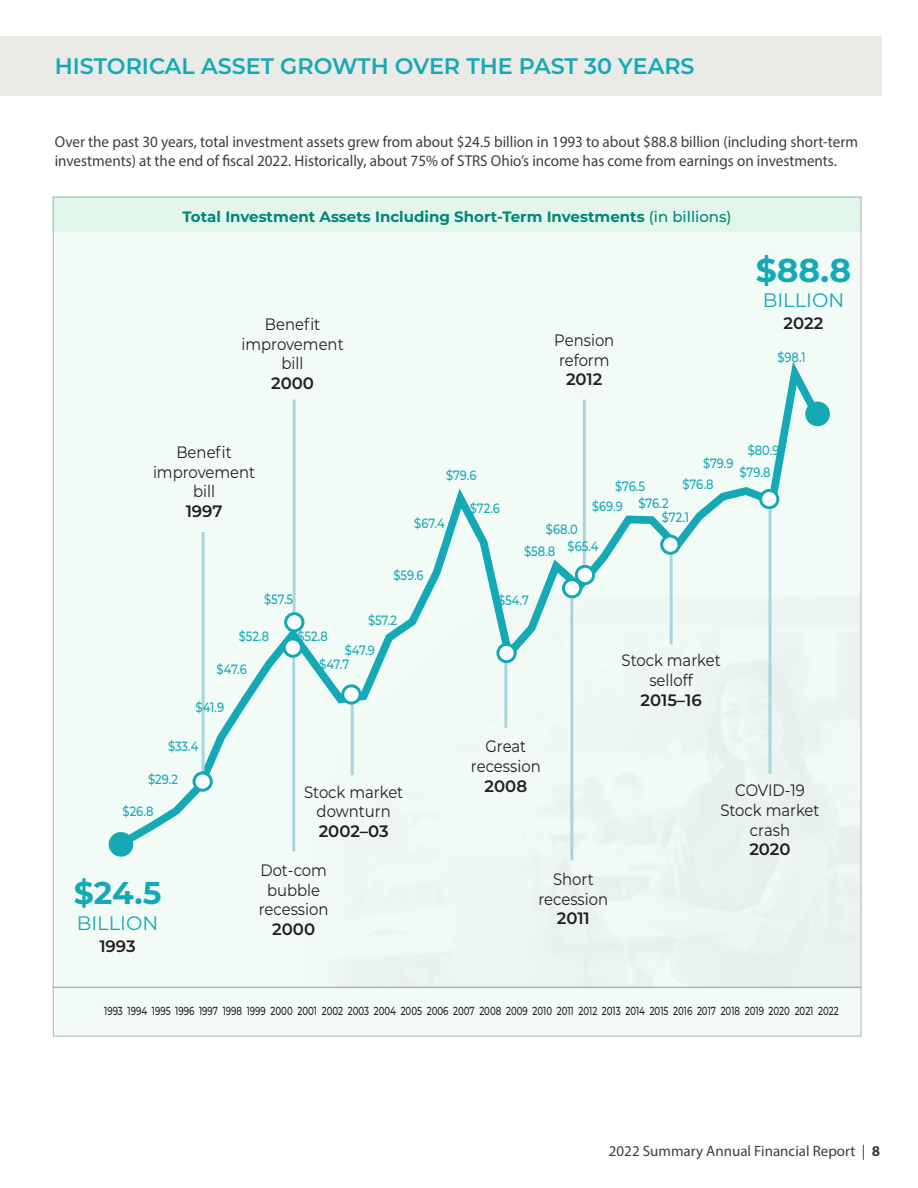
<style>
.page{position:relative;width:918px;height:1188px;background:#fff}
.page>*{position:absolute;margin:0;border:0;box-sizing:border-box;transform-origin:0 0}
.t1{font:700 33px "Montserrat";color:#15a9b6}
.t2{font:700 31.5px "Montserrat";color:#15a9b6}
.HEADER_-_SAFR{font:600 22.5px "Montserrat";color:#15a9b6}
.t3{font:19.5px "Montserrat";color:#15a9b6}
.EVENT{font:16.5px/19.8px "Montserrat";color:#231f20;text-align:center;scale:.9 1}
.EVENT-2{font:600 16.5px "Montserrat";letter-spacing:-.005em;color:#231f20}
.BODY_-_SAFR{font:15.75px/18.9px "Myriad Pro";color:#3e3e3f;scale:.96 1}
.t4{font:700 15px "Montserrat";color:#008774}
.t5{font:15px "Myriad Pro";color:#3e3e3f}
.ASSETS{font:500 13.5px "Montserrat";letter-spacing:-.005em;color:#15a9b6;scale:.85 1}
.EVENT-3{font:500 11.7px "Montserrat";color:#231f20;scale:.74 1}
.s1{font-weight:500}
.s2{font-weight:700}
</style>
<div class="page">
<div style="left:54px;top:231px;width:807px;height:805px;background:#f3fbf7"></div>
<div style="left:0;top:36px;width:881px;height:59px;background:#eaeae7"></div>
<div style="left:52px;top:197px;width:810px;height:35px;background:#e2f6eb"></div>
<svg style="left:116px;top:361px;width:711px;height:490px"></svg>
<div style="left:109px;top:832px;width:24px;height:25px;background:#15a9b6;border-radius:50%"></div>
<div style="left:805px;top:402px;width:25px;height:24px;background:#15a9b6;border-radius:50%"></div>
<hr style="left:52px;top:987px;width:809px;height:1px;background:#b2b3b7">
<hr style="left:670px;top:555px;width:3px;height:90px;background:#abd5dd">
<hr style="left:292px;top:643px;width:3px;height:208px;background:#abd5dd">
<svg style="left:284px;top:639px;width:18px;height:17px"></svg>
<div style="left:283px;top:637px;width:20px;height:21px;border:3px solid #15a9b6;border-radius:50%"></div>
<div style="left:576px;top:566px;width:18px;height:18px;background:#fff;border-radius:50%"></div>
<div style="left:575px;top:565px;width:20px;height:20px;border:3px solid #15a9b6;border-radius:50%"></div>
<hr style="left:570px;top:599px;width:3px;height:261px;background:#abd5dd">
<div style="left:194px;top:773px;width:17px;height:17px;background:#fff;border-radius:50%"></div>
<div style="left:193px;top:771px;width:20px;height:21px;border:3px solid #15a9b6;border-radius:50%"></div>
<hr style="left:504px;top:661px;width:3px;height:67px;background:#abd5dd">
<div style="left:662px;top:536px;width:17px;height:17px;background:#fff;border-radius:50%"></div>
<div style="left:660px;top:535px;width:20px;height:20px;border:3px solid #15a9b6;border-radius:50%"></div>
<div style="left:761px;top:491px;width:17px;height:17px;background:#fff;border-radius:50%"></div>
<div style="left:759px;top:489px;width:20px;height:20px;border:3px solid #15a9b6;border-radius:50%"></div>
<hr style="left:769px;top:509px;width:3px;height:265px;background:#abd5dd">
<div style="left:563px;top:580px;width:18px;height:17px;background:#fff;border-radius:50%"></div>
<div style="left:562px;top:578px;width:20px;height:20px;border:3px solid #15a9b6;border-radius:50%"></div>
<hr style="left:583px;top:400px;width:3px;height:165px;background:#abd5dd">
<hr style="left:202px;top:532px;width:3px;height:239px;background:#abd5dd">
<div style="left:286px;top:614px;width:17px;height:17px;background:#fff;border-radius:50%"></div>
<div style="left:284px;top:612px;width:20px;height:20px;border:3px solid #15a9b6;border-radius:50%"></div>
<hr style="left:293px;top:400px;width:3px;height:212px;background:#abd5dd">
<hr style="left:351px;top:699px;width:3px;height:76px;background:#abd5dd">
<svg style="left:343px;top:686px;width:17px;height:17px"></svg>
<div style="left:341px;top:684px;width:21px;height:21px;border:3px solid #15a9b6;border-radius:50%"></div>
<svg style="left:498px;top:644px;width:17px;height:18px"></svg>
<div style="left:496px;top:643px;width:21px;height:20px;border:3px solid #15a9b6;border-radius:50%"></div>
<p class="HEADER_-_SAFR" style="left:55px;top:50px;width:641px">HISTORICAL ASSET GROWTH OVER THE PAST 30 YEARS</p>
<p class="BODY_-_SAFR" style="left:55px;top:132px;width:838px">Over the past 30 years, total investment assets grew from about $24.5 billion in 1993 to about $88.8 billion (including short-term investments) at the end of fiscal 2022. Historically, about 75% of STRS Ohio’s income has come from earnings on investments.</p>
<p class="t4" style="left:183px;top:205px;width:551px">Total Investment Assets Including Short-Term Investments <span class="s1">(in billions)</span></p>
<p class="EVENT" style="left:241px;top:313px;width:115px">Benefit improvement</p>
<p class="EVENT" style="left:282px;top:353px;width:26px">bill</p>
<p class="EVENT-2" style="left:271px;top:372px;width:44px">2000</p>
<p class="EVENT" style="left:554px;top:329px;width:68px;text-align:left">Pension reform</p>
<p class="EVENT-2" style="left:566px;top:368px;width:38px">2012</p>
<p class="t1" style="left:756px;top:246px;width:97px">$88.8</p>
<p class="t3" style="left:763px;top:287px;width:83px">BILLION</p>
<p class="EVENT-2" style="left:784px;top:312px;width:41px">2022</p>
<p class="ASSETS" style="left:777px;top:347px;width:35px">$98.1</p>
<p class="EVENT" style="left:153px;top:442px;width:115px">Benefit improvement</p>
<p class="EVENT" style="left:193px;top:481px;width:26px">bill</p>
<p class="EVENT-2" style="left:186px;top:500px;width:38px">1997</p>
<p class="ASSETS" style="left:264px;top:590px;width:36px">$57.5</p>
<p class="ASSETS" style="left:446px;top:465px;width:37px">$79.6</p>
<p class="ASSETS" style="left:470px;top:498px;width:37px">$72.6</p>
<p class="ASSETS" style="left:414px;top:513px;width:37px">$67.4</p>
<p class="ASSETS" style="left:393px;top:566px;width:37px">$59.6</p>
<p class="ASSETS" style="left:546px;top:520px;width:39px">$68.0</p>
<p class="ASSETS" style="left:615px;top:477px;width:37px">$76.5</p>
<p class="ASSETS" style="left:748px;top:441px;width:39px">$80.9</p>
<p class="ASSETS" style="left:740px;top:462px;width:38px">$79.8</p>
<p class="ASSETS" style="left:703px;top:454px;width:37px">$79.9</p>
<p class="ASSETS" style="left:683px;top:475px;width:38px">$76.8</p>
<p class="ASSETS" style="left:592px;top:497px;width:38px">$69.9</p>
<p class="ASSETS" style="left:638px;top:494px;width:37px">$76.2</p>
<p class="ASSETS" style="left:662px;top:508px;width:34px">$72.1</p>
<p class="ASSETS" style="left:524px;top:541px;width:38px">$58.8</p>
<p class="ASSETS" style="left:568px;top:537px;width:38px">$65.4</p>
<p class="ASSETS" style="left:368px;top:610px;width:36px">$57.2</p>
<p class="ASSETS" style="left:498px;top:591px;width:38px">$54.7</p>
<p class="ASSETS" style="left:239px;top:626px;width:37px">$52.8</p>
<p class="ASSETS" style="left:217px;top:660px;width:37px">$47.6</p>
<p class="ASSETS" style="left:196px;top:698px;width:35px">$41.9</p>
<p class="ASSETS" style="left:168px;top:737px;width:37px">$33.4</p>
<p class="ASSETS" style="left:148px;top:770px;width:37px">$29.2</p>
<p class="ASSETS" style="left:123px;top:801px;width:38px">$26.8</p>
<p class="ASSETS" style="left:297px;top:627px;width:37px">$52.8</p>
<p class="ASSETS" style="left:345px;top:640px;width:37px">$47.9</p>
<p class="ASSETS" style="left:319px;top:655px;width:37px">$47.7</p>
<p class="EVENT" style="left:304px;top:781px;width:112px">Stock market</p>
<p class="EVENT" style="left:317px;top:801px;width:84px">downturn</p>
<p class="EVENT-2" style="left:319px;top:820px;width:72px">2002–03</p>
<p class="t2" style="left:74px;top:871px;width:89px">$24.5</p>
<p class="t3" style="left:77px;top:910px;width:83px">BILLION</p>
<p class="EVENT-2" style="left:99px;top:934px;width:38px">1993</p>
<p class="EVENT" style="left:260px;top:859px;width:75px">Dot-com</p>
<p class="EVENT" style="left:267px;top:879px;width:61px">bubble</p>
<p class="EVENT" style="left:259px;top:899px;width:79px">recession</p>
<p class="EVENT-2" style="left:272px;top:918px;width:44px">2000</p>
<p class="EVENT" style="left:622px;top:650px;width:112px">Stock market</p>
<p class="EVENT" style="left:649px;top:670px;width:50px">selloff</p>
<p class="EVENT-2" style="left:640px;top:688px;width:63px">2015–16</p>
<p class="EVENT" style="left:485px;top:736px;width:47px">Great</p>
<p class="EVENT" style="left:471px;top:756px;width:79px">recession</p>
<p class="EVENT-2" style="left:485px;top:775px;width:44px">2008</p>
<p class="EVENT" style="left:735px;top:780px;width:79px">COVID-19</p>
<p class="EVENT" style="left:720px;top:800px;width:112px">Stock market</p>
<p class="EVENT" style="left:750px;top:819px;width:46px">crash</p>
<p class="EVENT-2" style="left:749px;top:838px;width:43px">2020</p>
<p class="EVENT" style="left:553px;top:868px;width:47px">Short</p>
<p class="EVENT" style="left:538px;top:888px;width:79px">recession</p>
<p class="EVENT-2" style="left:557px;top:907px;width:35px">2011</p>
<p class="EVENT-3" style="left:104px;top:1002px;width:994px">1993 1994 1995 1996 1997 1998 1999 2000 2001 2002 2003 2004 2005 2006 2007 2008 2009 2010 2011 2012 2013 2014 2015 2016 2017 2018 2019 2020 2021 2022</p>
<p class="t5" style="left:609px;top:1141px;width:273px">2022 Summary Annual Financial Report | <span class="s2">8</span></p>
</div>
